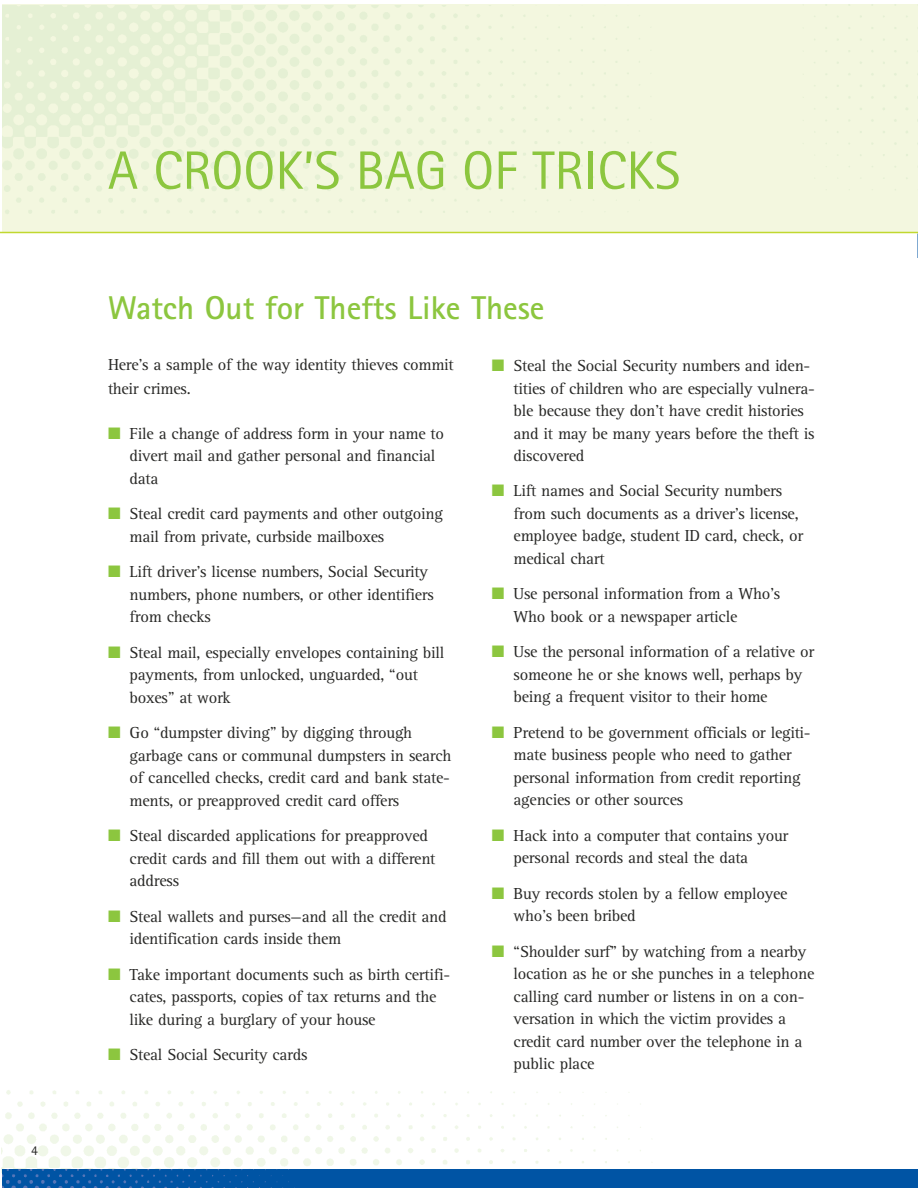
<style>
.page{position:relative;width:918px;height:1188px;background:#fff}
.page>*{position:absolute;margin:0;border:0;box-sizing:border-box;transform-origin:0 0}
.t1{font:54px "Rotis Sans Serif";color:#8cc63f}
.t2{font:700 33px "Rotis Sans Serif";color:#8cc63f}
.t3{font:16.5px/22.5px "Rotis Serif";letter-spacing:-.015em;color:#282826}
.t4{font:13.5px "Rotis Sans Serif";color:#282826}
.s1{color:#8cc63f}
</style>
<div class="page">
<img style="left:2px;top:1090px;width:639px;height:83px">
<div style="left:2px;top:4px;width:916px;height:228px;background:#f3f7df"></div>
<div style="left:3px;top:1169px;width:915px;height:19px;background:#0054a4"></div>
<img style="left:3px;top:1169px;width:292px;height:19px">
<hr style="left:0;top:232px;width:918px;height:1px;background:#c1d82f">
<p class="t4" style="left:31px;top:1145px;width:8px">4</p>
<h1 class="t1" style="left:108px;top:151px;width:574px">A CROOK’S BAG OF TRICKS</h1>
<h2 class="t2" style="left:108px;top:296px;width:438px">Watch Out for Thefts Like These</h2>
<p class="t3" style="left:108px;top:354px;width:347px;line-height:24px">Here’s a sample of the way identity thieves commit their crimes.</p>
<p class="t3" style="left:130px;top:424px;width:316px;text-indent:-22px"><span class="s1">■</span> File a change of address form in your name to divert mail and gather personal and financial data</p>
<p class="t3" style="left:130px;top:504px;width:315px;text-indent:-22px"><span class="s1">■</span> Steal credit card payments and other outgoing mail from private, curbside mailboxes</p>
<p class="t3" style="left:130px;top:562px;width:306px;text-indent:-22px"><span class="s1">■</span> Lift driver’s license numbers, Social Security numbers, phone numbers, or other identifiers from checks</p>
<p class="t3" style="left:130px;top:643px;width:316px;text-indent:-22px"><span class="s1">■</span> Steal mail, especially envelopes containing bill payments, from unlocked, unguarded, “out boxes” at work</p>
<p class="t3" style="left:130px;top:723px;width:323px;text-indent:-22px"><span class="s1">■</span> Go “dumpster diving” by digging through garbage cans or communal dumpsters in search of cancelled checks, credit card and bank state&shy;ments, or preapproved credit card offers</p>
<p class="t3" style="left:130px;top:826px;width:307px;text-indent:-22px"><span class="s1">■</span> Steal discarded applications for preapproved credit cards and fill them out with a different address</p>
<p class="t3" style="left:130px;top:906px;width:318px;text-indent:-22px"><span class="s1">■</span> Steal wallets and purses—and all the credit and identification cards inside them</p>
<p class="t3" style="left:130px;top:964px;width:322px;text-indent:-22px"><span class="s1">■</span> Take important documents such as birth certifi&shy;cates, passports, copies of tax returns and the like during a burglary of your house</p>
<p class="t3" style="left:108px;top:1045px;width:201px"><span class="s1">■</span> Steal Social Security cards</p>
<p class="t3" style="left:514px;top:356px;width:303px;text-indent:-22px"><span class="s1">■</span> Steal the Social Security numbers and iden&shy;tities of children who are especially vulnera&shy;ble because they don’t have credit histories and it may be many years before the theft is discovered</p>
<p class="t3" style="left:514px;top:481px;width:291px;text-indent:-22px"><span class="s1">■</span> Lift names and Social Security numbers from such documents as a driver’s license, employee badge, student ID card, check, or medical chart</p>
<p class="t3" style="left:514px;top:584px;width:268px;text-indent:-22px"><span class="s1">■</span> Use personal information from a Who’s<br>Who book or a newspaper article</p>
<p class="t3" style="left:514px;top:642px;width:302px;text-indent:-22px"><span class="s1">■</span> Use the personal information of a relative or someone he or she knows well, perhaps by being a frequent visitor to their home</p>
<p class="t3" style="left:514px;top:723px;width:299px;text-indent:-22px"><span class="s1">■</span> Pretend to be government officials or legiti&shy;mate business people who need to gather personal information from credit reporting agencies or other sources</p>
<p class="t3" style="left:514px;top:826px;width:276px;text-indent:-22px"><span class="s1">■</span> Hack into a computer that contains your personal records and steal the data</p>
<p class="t3" style="left:514px;top:884px;width:275px;text-indent:-22px"><span class="s1">■</span> Buy records stolen by a fellow employee who’s been bribed</p>
<p class="t3" style="left:514px;top:941px;width:302px;text-indent:-22px"><span class="s1">■</span> “Shoulder surf” by watching from a nearby location as he or she punches in a telephone calling card number or listens in on a con&shy;versation in which the victim provides a credit card number over the telephone in a public place</p>
</div>
